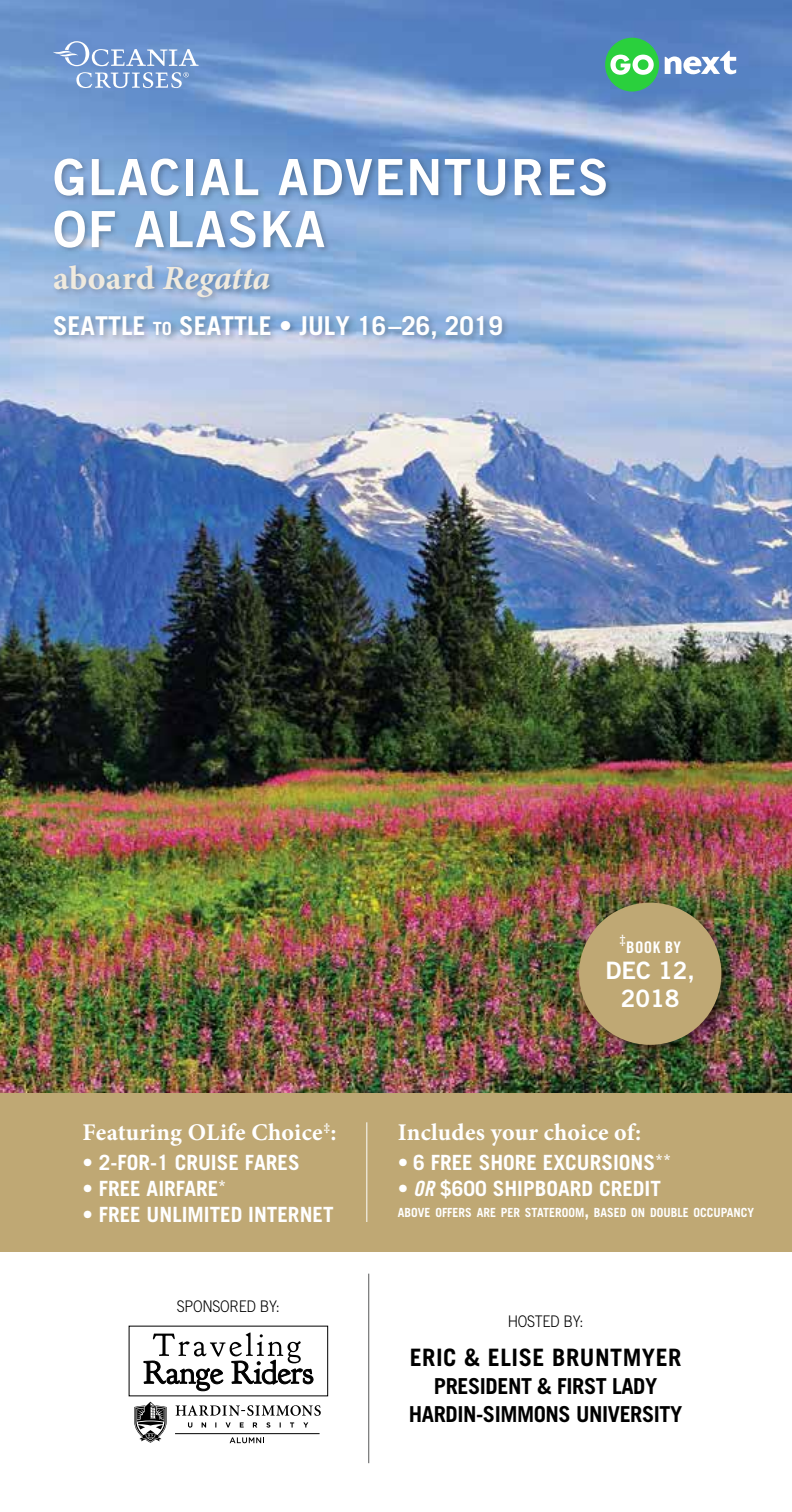
<style>
.page{position:relative;width:792px;height:1512px;background:#fff}
.page>*{position:absolute;margin:0;border:0;box-sizing:border-box;transform-origin:0 0}
.t1{font:50px/52px "Trade Gothic LT Std Bd 2";letter-spacing:.03em;color:#fff}
.t2{font:italic 700 34px "Minion Pro";color:#f0eade}
.t3{font:700 26px "Trade Gothic LT Std";color:#fff}
.t4{font:700 24px "Minion Pro";letter-spacing:.01em;color:#fff}
.t5{font:700 24px "Trade Gothic LT Std";letter-spacing:.02em;color:#000}
.t6{font:24px/28px "Trade Gothic LT Std Bd 2";color:#fff;text-align:center}
.t7{font:700 22px/28px "Trade Gothic LT Std";letter-spacing:-.02em;color:#000;text-align:center}
.t8{font:700 21px "Trade Gothic LT Std";color:#fff}
.t9{font:300 16px "Trade Gothic LT Std";letter-spacing:-.02em;color:#000;scale:.9 1}
.t10{font:16px "Trade Gothic LT Std Bd Cn 20";letter-spacing:.02em;color:#fff;scale:1.06 1}
.t11{font:14px "Trade Gothic LT Std Bd 2";color:#fff}
.t12{font:700 12.6px "Trade Gothic LT Std";color:#fff;scale:.95 1}
.s1{font-style:normal}
.s2{font-size:18.2px}
.s3{font-style:inherit}
.s4{font-family:"Trade Gothic LT Std Bd Cn 20 Obl";font-weight:400}
.s5{font-size:18px}
</style>
<div class="page">
<img style="left:0;top:0;width:791px;height:1093px">
<div style="left:0;top:1093px;width:791px;height:158px;background:#bfa874"></div>
<div style="left:604px;top:38px;width:54px;height:54px;background:#2ad03d;border-radius:50%"></div>
<svg style="left:664px;top:51px;width:71px;height:23px"></svg>
<svg style="left:610px;top:55px;width:43px;height:20px"></svg>
<div style="left:51px;top:155px;width:562px;height:192px;background:#000;opacity:.25"></div>
<svg style="left:53px;top:41px;width:145px;height:25px"></svg>
<svg style="left:76px;top:72px;width:112px;height:16px"></svg>
<hr style="left:366px;top:1122px;width:1px;height:100px;background:#fff">
<div style="left:570px;top:894px;width:173px;height:173px;background:#000;opacity:.48"></div>
<img style="left:570px;top:894px;width:159px;height:159px">
<svg style="left:188px;top:1422px;width:120px;height:6px"></svg>
<svg style="left:175px;top:1405px;width:145px;height:11px"></svg>
<svg style="left:143px;top:1332px;width:170px;height:59px"></svg>
<hr style="left:175px;top:1433px;width:144px;height:1px;background:#000">
<svg style="left:229px;top:1437px;width:35px;height:6px"></svg>
<svg style="left:134px;top:1402px;width:32px;height:41px"></svg>
<hr style="left:368px;top:1274px;width:1px;height:189px;background:#58595b">
<h1 class="t1" style="left:53px;top:150px;width:556px">GLACIAL ADVENTURES<br>OF ALASKA</h1>
<h2 class="t2" style="left:53px;top:254px;width:219px"><span class="s1">aboard</span> Regatta</h2>
<p class="t3" style="left:53px;top:310px;width:451px">SEATTLE <span class="s2">TO</span> <span class="s3">S</span>EATTLE • JULY 16–26, 2019</p>
<p class="t4" style="left:83px;top:1116px;width:255px">Featuring OLife Choice<sup>‡</sup>:</p>
<p class="t8" style="left:83px;top:1150px;width:218px">• 2-FOR-1 CRUISE FARES</p>
<p class="t8" style="left:83px;top:1176px;width:145px">• FREE AIRFARE<sup>*</sup></p>
<p class="t8" style="left:83px;top:1202px;width:252px">• FREE UNLIMITED INTERNET</p>
<p class="t9" style="left:177px;top:1296px;width:116px">SPONSORED BY:</p>
<p class="t11" style="left:619px;top:931px;width:8px">‡</p>
<p class="t10" style="left:626px;top:938px;width:53px">BOOK BY</p>
<p class="t6" style="left:605px;top:956px;width:91px">DEC 12,<br>2018</p>
<p class="t4" style="left:397px;top:1116px;width:245px">Includes your choice of:</p>
<p class="t8" style="left:397px;top:1150px;width:274px">• 6 FREE SHORE EXCURSIONS<sup>**</sup></p>
<p class="t8" style="left:397px;top:1176px;width:264px">• <span class="s4">OR</span> $600 SHIPBOARD CREDIT</p>
<p class="t12" style="left:397px;top:1205px;width:376px">ABOVE OFFERS ARE PER STATEROOM<span class="s5">,</span> BASED ON DOUBLE OCCUPANCY</p>
<p class="t9" style="left:507px;top:1312px;width:86px">HOSTED BY:</p>
<p class="t5" style="left:409px;top:1343px;width:273px">ERIC &amp; ELISE BRUNTMYER</p>
<p class="t7" style="left:408px;top:1372px;width:275px">PRESIDENT &amp; FIRST LADY<br>HARDIN-SIMMONS UNIVERSITY</p>
</div>
